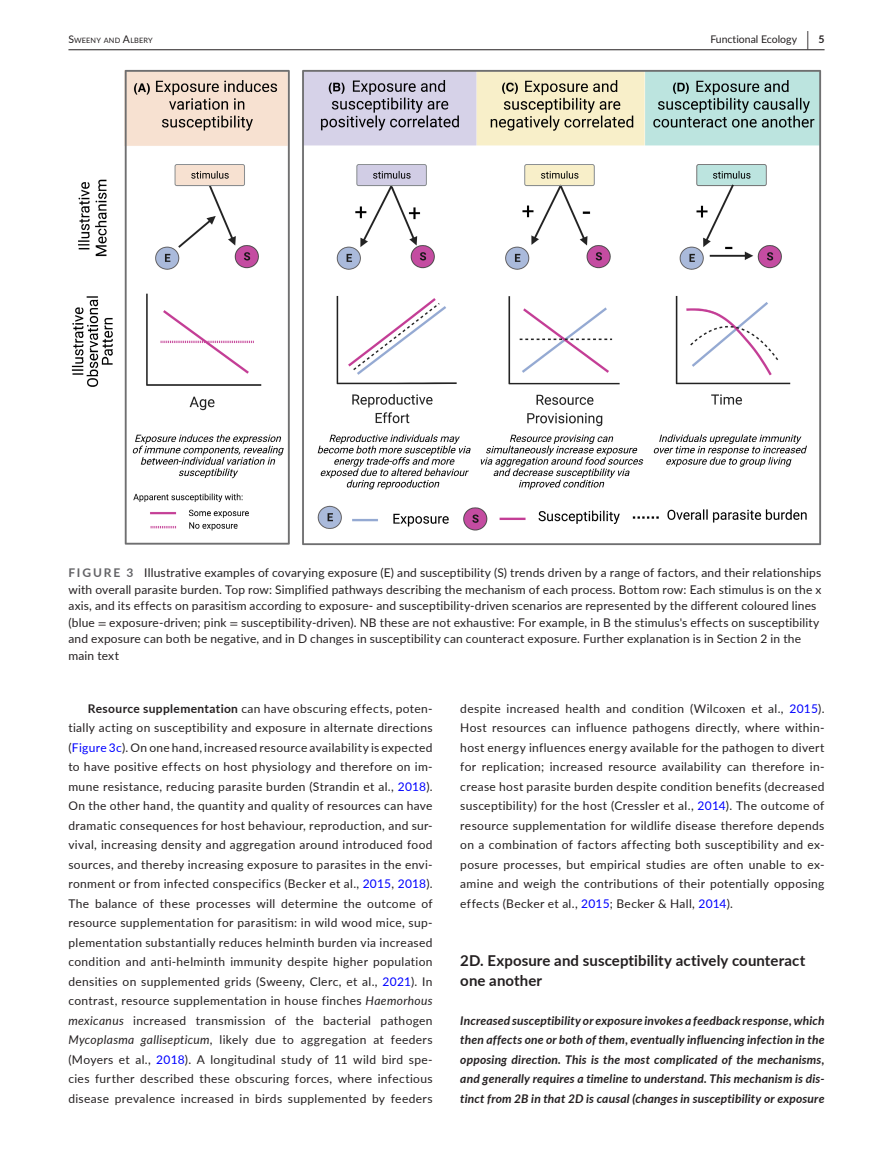
<style>
.page{position:relative;width:893px;height:1174px;background:#fff}
.page>*{position:absolute;margin:0;border:0;box-sizing:border-box;transform-origin:0 0}
.t1{font:700 15px/19.5px "Lato";letter-spacing:.01em;color:#231f20}
.t2{font:12px/19.5px "Lato";letter-spacing:.015em;color:#231f20;text-align:justify}
.t3{font:italic 700 12px/19.5px "Lato";letter-spacing:.015em;color:#231f20;text-align:justify}
.t4{font:10.5px "Lato";color:#231f20}
.t5{font:7.35px "Lato";letter-spacing:.025em;color:#231f20}
.s1{font-size:10.5px}
.s2{font-weight:700;font-size:19.5px}
.s3{font-weight:700}
.s4{font-weight:700;color:#636366}
.s5{font-family:"STIX"}
.s6{color:#00f}
.s7{font-style:italic}
</style>
<div class="page">
<hr style="left:68px;top:49px;width:756px;height:1px;background:#231f20">
<img style="left:72px;top:69px;width:749px;height:476px">
<p class="t5" style="left:68px;top:35px;width:86px"><span class="s1">S</span>WEENY AND <span class="s1">A</span>LBERY</p>
<p class="t4" style="left:710px;top:31px;width:116px">Functional Ecology <span class="s2">|</span> <span class="s3">5</span></p>
<p class="t2" style="left:68px;top:564px;width:754px;line-height:16.5px;text-align:left"><span class="s4">FIGURE 3</span> Illustrative examples of covarying exposure (E) and susceptibility (S) trends driven by a range of factors, and their relationships with overall parasite burden. Top row: Simplified pathways describing the mechanism of each process. Bottom row: Each stimulus is on the x axis, and its effects on parasitism according to exposure- and susceptibility-driven scenarios are represented by the different coloured lines (blue <span class="s5">=</span> exposure-driven; pink <span class="s5">=</span> susceptibility-driven). NB these are not exhaustive: For example, in B the stimulus's effects on susceptibility and exposure can both be negative, and in D changes in susceptibility can counteract exposure. Further explanation is in Section 2 in the main text</p>
<p class="t2" style="left:68px;top:698px;width:366px;text-indent:20px"><span class="s3">Resource supplementation</span> can have obscuring effects, poten&shy;tially acting on susceptibility and exposure in alternate directions (<span class="s6">Figure 3c</span>). On one hand, increased resource availability is expected to have positive effects on host physiology and therefore on im&shy;mune resistance, reducing parasite burden (Strandin et al., <span class="s6">2018</span>).<br>On the other hand, the quantity and quality of resources can have dramatic consequences for host behaviour, reproduction, and sur&shy;vival, increasing density and aggregation around introduced food sources, and thereby increasing exposure to parasites in the envi&shy;ronment or from infected conspecifics (Becker et al., <span class="s6">2015</span>, <span class="s6">2018</span>).<br>The balance of these processes will determine the outcome of resource supplementation for parasitism: in wild wood mice, sup&shy;plementation substantially reduces helminth burden via increased condition and anti-helminth immunity despite higher population densities on supplemented grids (Sweeny, Clerc, et al., <span class="s6">2021</span>). In contrast, resource supplementation in house finches <span class="s7">Haemorhous mexicanus</span> increased transmission of the bacterial pathogen <span class="s7">Mycoplasma gallisepticum</span>, likely due to aggregation at feeders (Moyers et al., <span class="s6">2018</span>). A longitudinal study of 11 wild bird spe&shy;cies further described these obscuring forces, where infectious disease prevalence increased in birds supplemented by feeders</p>
<p class="t2" style="left:460px;top:698px;width:366px">despite increased health and condition (Wilcoxen et al., <span class="s6">2015</span>).<br>Host resources can influence pathogens directly, where within&shy;host energy influences energy available for the pathogen to divert for replication; increased resource availability can therefore in&shy;crease host parasite burden despite condition benefits (decreased susceptibility) for the host (Cressler et al., <span class="s6">2014</span>). The outcome of resource supplementation for wildlife disease therefore depends on a combination of factors affecting both susceptibility and ex&shy;posure processes, but empirical studies are often unable to ex&shy;amine and weigh the contributions of their potentially opposing effects (Becker et al., <span class="s6">2015</span>; Becker &amp; Hall, <span class="s6">2014</span>).</p>
<p class="t1" style="left:460px;top:950px;width:347px">2D. Exposure and susceptibility actively counteract one another</p>
<p class="t3" style="left:460px;top:1010px;width:366px">Increased susceptibility or exposure invokes a feedback response, which then affects one or both of them, eventually influencing infection in the opposing direction. This is the most complicated of the mechanisms, and generally requires a timeline to understand. This mechanism is dis&shy;tinct from 2B in that 2D is causal (changes in susceptibility or exposure</p>
</div>
